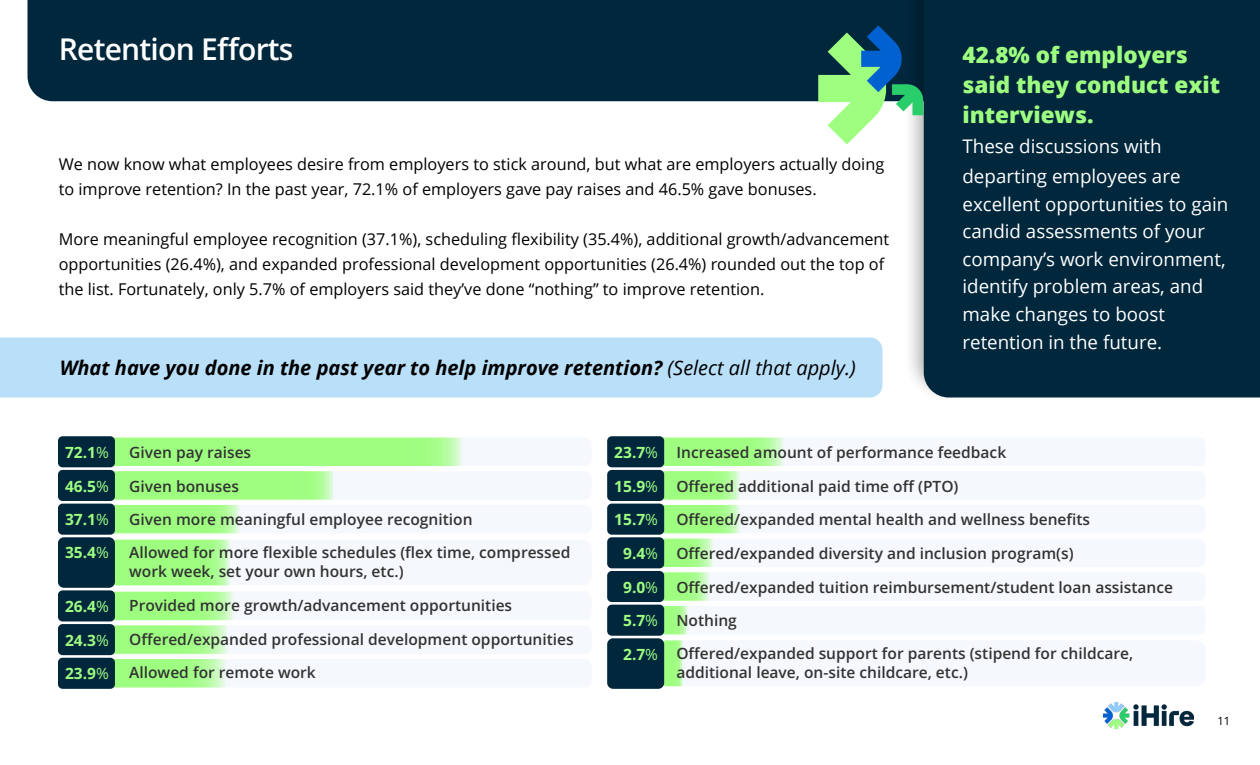
<style>
.page{position:relative;width:1260px;height:765px;background:#fff}
.page>*{position:absolute;margin:0;border:0;box-sizing:border-box;transform-origin:0 0}
.t1{font:600 30px "Open Sans";letter-spacing:-.025em;color:#fff}
.t2{font:800 22.5px/30px "Open Sans";color:#9efe80}
.t3{font:italic 700 20px "Open Sans";color:#000}
.t4{font:18.75px/27.5px "Open Sans";color:#fff}
.t5{font:16.25px/25px "Open Sans";color:#000}
.t6{font:600 15.5px/33.5px "Open Sans";color:#333}
.t7{font:700 15.5px/33.6px "Open Sans";color:#9efe80}
.t8{font:11.25px "Open Sans";color:#000}
.s1{font-weight:400}
</style>
<div class="page">
<div style="left:28px;top:0;width:875px;height:101px;background:#01273d"></div>
<div style="left:607px;top:605px;width:57px;height:31px;background:#01273d;border-radius:5px"></div>
<div style="left:607px;top:537px;width:57px;height:31px;background:#01273d;border-radius:5px"></div>
<svg style="left:658px;top:438px;width:127px;height:95px"></svg>
<svg style="left:658px;top:539px;width:56px;height:95px"></svg>
<div style="left:607px;top:436px;width:57px;height:31px;background:#01273d;border-radius:5px"></div>
<div style="left:607px;top:470px;width:57px;height:31px;background:#01273d;border-radius:5px"></div>
<div style="left:607px;top:638px;width:57px;height:51px;background:#01273d;border-radius:6px"></div>
<div style="left:607px;top:504px;width:57px;height:31px;background:#01273d;border-radius:5px"></div>
<div style="left:607px;top:571px;width:57px;height:31px;background:#01273d;border-radius:5px"></div>
<svg style="left:114px;top:540px;width:116px;height:45px;background:#a3fd87"></svg>
<svg style="left:108px;top:438px;width:355px;height:95px"></svg>
<svg style="left:108px;top:592px;width:126px;height:96px;background:#b4fd9e"></svg>
<div style="left:58px;top:436px;width:57px;height:31px;background:#01273d;border-radius:5px"></div>
<div style="left:58px;top:470px;width:57px;height:31px;background:#01273d;border-radius:5px"></div>
<div style="left:58px;top:537px;width:57px;height:51px;background:#01273d;border-radius:6px"></div>
<div style="left:58px;top:504px;width:57px;height:31px;background:#01273d;border-radius:5px"></div>
<div style="left:58px;top:590px;width:57px;height:31px;background:#01273d;border-radius:5px"></div>
<div style="left:58px;top:624px;width:57px;height:31px;background:#01273d;border-radius:5px"></div>
<div style="left:58px;top:658px;width:57px;height:31px;background:#01273d;border-radius:5px"></div>
<div style="left:0;top:338px;width:882px;height:60px;background:#b9dff9"></div>
<div style="left:903px;top:0;width:357px;height:402px;background:#000;opacity:.3"></div>
<div style="left:924px;top:0;width:336px;height:398px;background:#01273d"></div>
<svg style="left:818px;top:25px;width:105px;height:119px"></svg>
<svg style="left:658px;top:640px;width:446px;height:78px"></svg>
<img style="left:1104px;top:702px;width:90px;height:27px">
<h1 class="t1" style="left:59px;top:29px;width:236px">Retention Efforts</h1>
<p class="t5" style="left:59px;top:151px;width:827px">We now know what employees desire from employers to stick around, but what are employers actually doing to improve retention? In the past year, 72.1% of employers gave pay raises and 46.5% gave bonuses.</p>
<p class="t5" style="left:59px;top:226px;width:832px">More meaningful employee recognition (37.1%), scheduling flexibility (35.4%), additional growth/advancement opportunities (26.4%), and expanded professional development opportunities (26.4%) rounded out the top of the list. Fortunately, only 5.7% of employers said they’ve done “nothing” to improve retention.</p>
<p class="t3" style="left:60px;top:353px;width:798px">What have you done in the past year to help improve retention? <span class="s1">(Select all that apply.)</span></p>
<h2 class="t2" style="left:962px;top:39px;width:259px">42.8% of employers said they conduct exit interviews.</h2>
<p class="t4" style="left:962px;top:131px;width:220px;line-height:30px">These discussions with departing employees are</p>
<p class="t4" style="left:962px;top:190px;width:267px">excellent opportunities to gain candid assessments of your company’s work environment, identify problem areas, and make changes to boost retention in the future.</p>
<p class="t7" style="left:65px;top:435px;width:45px">72.1<span class="s1">%<br></span>46.5<span class="s1">%</span></p>
<p class="t7" style="left:65px;top:503px;width:45px">37.1<span class="s1">%</span></p>
<p class="t7" style="left:65px;top:536px;width:45px">35.4<span class="s1">%</span></p>
<p class="t7" style="left:65px;top:589px;width:45px;text-align:justify">26.4<span class="s1">% </span>24.3<span class="s1">% </span>23.9<span class="s1">%</span></p>
<p class="t6" style="left:129px;top:435px;width:443px">Given pay raises<br>Given bonuses<br>Given more meaningful employee recognition<br>Allowed for more flexible schedules (flex time, compressed</p>
<p class="t6" style="left:129px;top:554px;width:446px">work week, set your own hours, etc.)<br>Provided more growth/advancement opportunities Offered/expanded professional development opportunities Allowed for remote work</p>
<p class="t7" style="left:614px;top:435px;width:45px">23.7<span class="s1">%<br></span>15.9<span class="s1">%</span></p>
<p class="t7" style="left:614px;top:503px;width:45px">15.7<span class="s1">%</span></p>
<p class="t7" style="left:623px;top:536px;width:36px">9.4<span class="s1">%</span></p>
<p class="t7" style="left:623px;top:570px;width:36px">9.0<span class="s1">%</span></p>
<p class="t7" style="left:623px;top:604px;width:36px">5.7<span class="s1">%</span></p>
<p class="t7" style="left:623px;top:637px;width:36px">2.7<span class="s1">%</span></p>
<p class="t6" style="left:676px;top:435px;width:498px">Increased amount of performance feedback<br>Offered additional paid time off (PTO)<br>Offered/expanded mental health and wellness benefits Offered/expanded diversity and inclusion program(s)<br>Offered/expanded tuition reimbursement/student loan assistance Nothing<br>Offered/expanded support for parents (stipend for childcare,</p>
<p class="t6" style="left:676px;top:656px;width:293px">additional leave, on-site childcare, etc.)</p>
<p class="t8" style="left:1218px;top:713px;width:14px">11</p>
</div>
